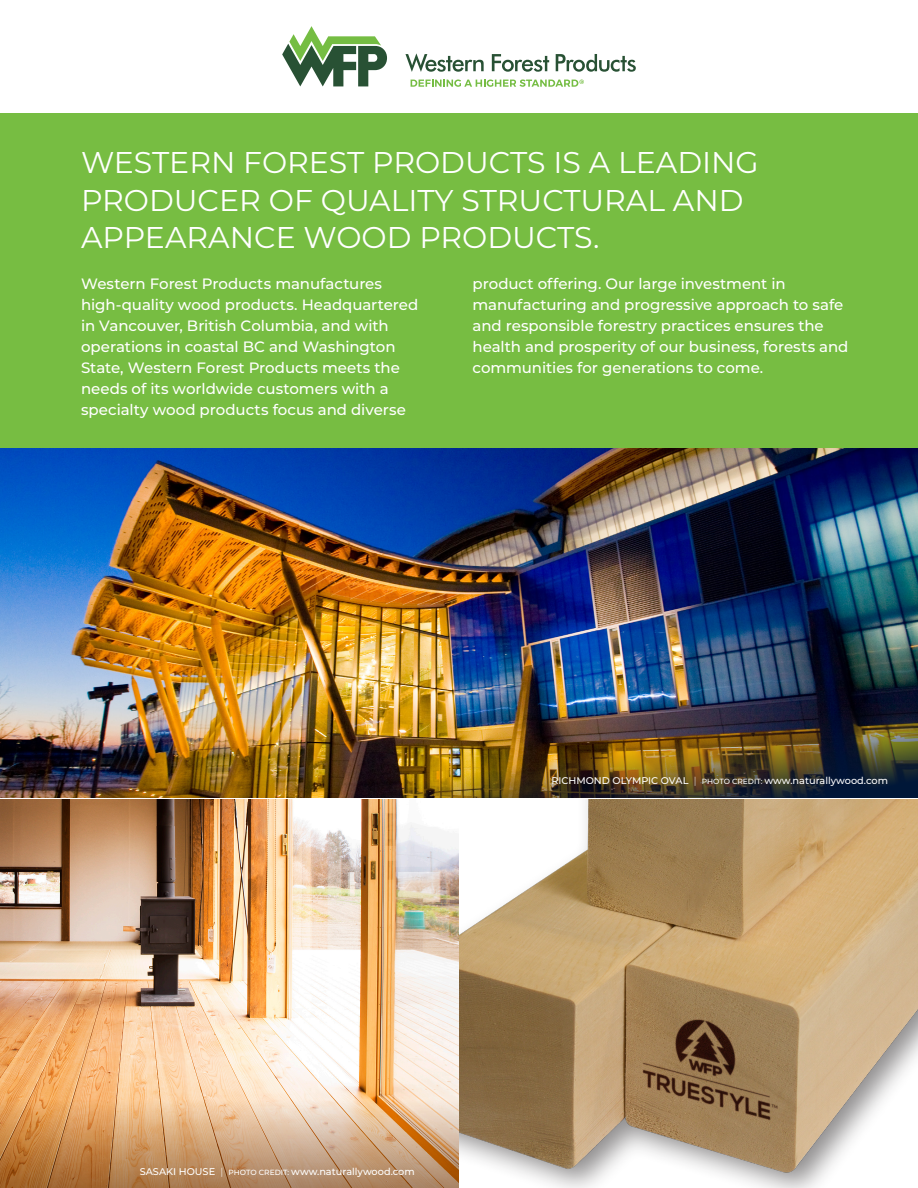
<style>
.page{position:relative;width:918px;height:1188px;background:#fff}
.page>*{position:absolute;margin:0;border:0;box-sizing:border-box;transform-origin:0 0}
.t1{font:30px/37.5px "Montserrat";color:#fff}
.body_paragraphs{font:500 15px/21px "Montserrat";letter-spacing:-.005em;color:#fff}
.t2{font:500 9.75px "Montserrat";color:#fff}
.s1{font-weight:300}
.s2{font-size:7.5px}
</style>
<div class="page">
<img style="left:0;top:448px;width:918px;height:350px">
<div style="left:0;top:113px;width:918px;height:335px;background:#77bd42"></div>
<img style="left:460px;top:799px;width:458px;height:389px">
<img style="left:0;top:799px;width:458px;height:389px">
<svg style="left:405px;top:53px;width:79px;height:19px"></svg>
<svg style="left:492px;top:54px;width:57px;height:18px"></svg>
<svg style="left:556px;top:54px;width:80px;height:18px"></svg>
<svg style="left:282px;top:26px;width:105px;height:60px"></svg>
<svg style="left:411px;top:79px;width:173px;height:8px"></svg>
<p class="t1" style="left:81px;top:143px;width:679px">WESTERN FOREST PRODUCTS IS A LEADING<br>PRODUCER OF QUALITY STRUCTURAL AND<br>APPEARANCE WOOD PRODUCTS.</p>
<p class="body_paragraphs" style="left:81px;top:272px;width:339px">Western Forest Products manufactures high-quality wood products. Headquartered in Vancouver, British Columbia, and with operations in coastal BC and Washington State, Western Forest Products meets the needs of its worldwide customers with a specialty wood products focus and diverse</p>
<p class="body_paragraphs" style="left:472px;top:272px;width:377px">product offering. Our large investment in manufacturing and progressive approach to safe and responsible forestry practices ensures the health and prosperity of our business, forests and communities for generations to come.</p>
<p class="t2" style="left:551px;top:774px;width:338px">RICHMOND OLYMPIC OVAL <span class="s1">|</span> <span class="s2">PHOTO CREDIT:</span> www.naturallywood.com</p>
<p class="t2" style="left:140px;top:1164px;width:276px">SASAKI HOUSE <span class="s1">|</span> <span class="s2">PHOTO CREDIT:</span> www.naturallywood.com</p>
</div>
